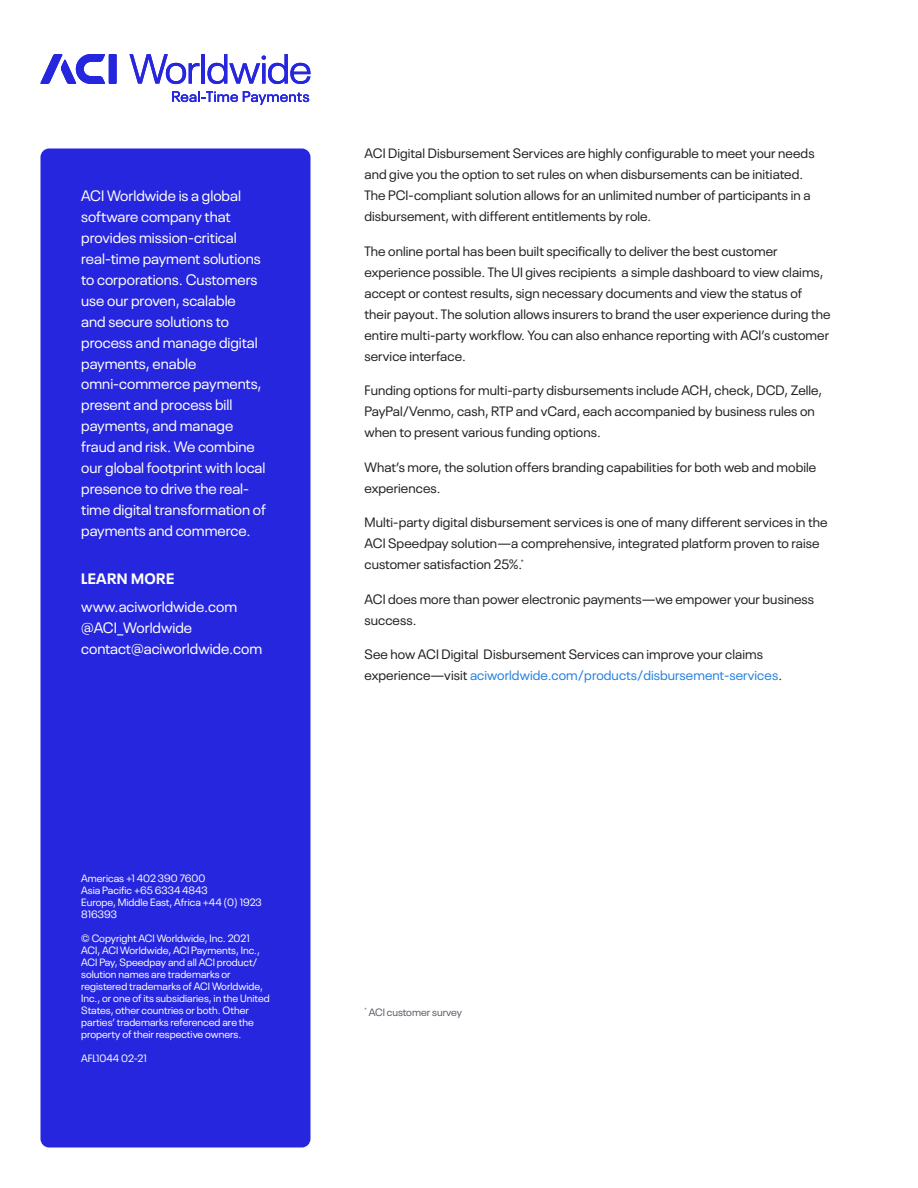
<style>
.page{position:relative;width:918px;height:1188px;background:#fff}
.page>*{position:absolute;margin:0;border:0;box-sizing:border-box;transform-origin:0 0}
.t1{font:15px/21px "Neue Plak";color:#fff}
.t2{font:700 15px "Neue Plak";letter-spacing:.025em;color:#fff}
.t3{font:13.5px/21px "Neue Plak";letter-spacing:.005em;color:#221f1f}
.t4{font:10.5px/12px "Neue Plak";color:#fff}
.t5{font:10.5px "Neue Plak";color:#575a65}
.s1{color:#2680de}
</style>
<div class="page">
<div style="left:41px;top:148px;width:270px;height:999px;background:#2626de;border-radius:9px"></div>
<div style="left:109px;top:54px;width:8px;height:30px;background:#2626de"></div>
<svg style="left:40px;top:54px;width:65px;height:30px"></svg>
<svg style="left:129px;top:54px;width:70px;height:30px"></svg>
<hr style="left:202px;top:54px;width:3px;height:30px;background:#2626de">
<svg style="left:207px;top:54px;width:103px;height:30px"></svg>
<svg style="left:172px;top:91px;width:137px;height:14px"></svg>
<p class="t1" style="left:81px;top:186px;width:186px">ACI Worldwide is a global software company that provides mission-critical real-time payment solutions to corporations. Customers use our proven, scalable<br>and secure solutions to process and manage digital payments, enable omni-commerce payments, present and process bill payments, and manage fraud and risk. We combine our global footprint with local presence to drive the real&shy;time digital transformation of payments and commerce.</p>
<p class="t2" style="left:81px;top:573px;width:95px">LEARN MORE</p>
<p class="t1" style="left:81px;top:597px;width:183px">www.aciworldwide.com @ACI_Worldwide contact@aciworldwide.com</p>
<p class="t4" style="left:81px;top:873px;width:182px">Americas +1 402 390 7600<br>Asia Pacific +65 6334 4843<br>Europe, Middle East, Africa +44 (0) 1923<br>816393</p>
<p class="t4" style="left:81px;top:933px;width:190px">© Copyright ACI Worldwide, Inc. 2021<br>ACI, ACI Worldwide, ACI Payments, Inc., ACI Pay, Speedpay and all ACI product/ solution names are trademarks or registered trademarks of ACI Worldwide, Inc., or one of its subsidiaries, in the United States, other countries or both. Other parties’ trademarks referenced are the property of their respective owners.</p>
<p class="t4" style="left:81px;top:1053px;width:67px">AFL1044 02-21</p>
<p class="t3" style="left:364px;top:144px;width:452px">ACI Digital Disbursement Services are highly configurable to meet your needs and give you the option to set rules on when disbursements can be initiated.<br>The PCI-compliant solution allows for an unlimited number of participants in a disbursement, with different entitlements by role.</p>
<p class="t3" style="left:364px;top:241px;width:468px">The online portal has been built specifically to deliver the best customer experience possible. The UI gives recipients a simple dashboard to view claims, accept or contest results, sign necessary documents and view the status of their payout. The solution allows insurers to brand the user experience during the entire multi-party workflow. You can also enhance reporting with ACI’s customer service interface.</p>
<p class="t3" style="left:364px;top:381px;width:459px">Funding options for multi-party disbursements include ACH, check, DCD, Zelle,<br>PayPal/Venmo, cash, RTP and vCard, each accompanied by business rules on when to present various funding options.</p>
<p class="t3" style="left:364px;top:457px;width:453px">What’s more, the solution offers branding capabilities for both web and mobile experiences.</p>
<p class="t3" style="left:364px;top:513px;width:465px">Multi-party digital disbursement services is one of many different services in the<br>ACI Speedpay solution—a comprehensive, integrated platform proven to raise customer satisfaction 25%.<sup>*</sup></p>
<p class="t3" style="left:364px;top:589px;width:451px">ACI does more than power electronic payments—we empower your business success.</p>
<p class="t3" style="left:364px;top:645px;width:419px">See how ACI Digital Disbursement Services can improve your claims experience—visit <span class="s1">aciworldwide.com/products/disbursement-services</span>.</p>
<p class="t5" style="left:364px;top:1008px;width:99px"><sup>*</sup> ACI customer survey</p>
</div>
